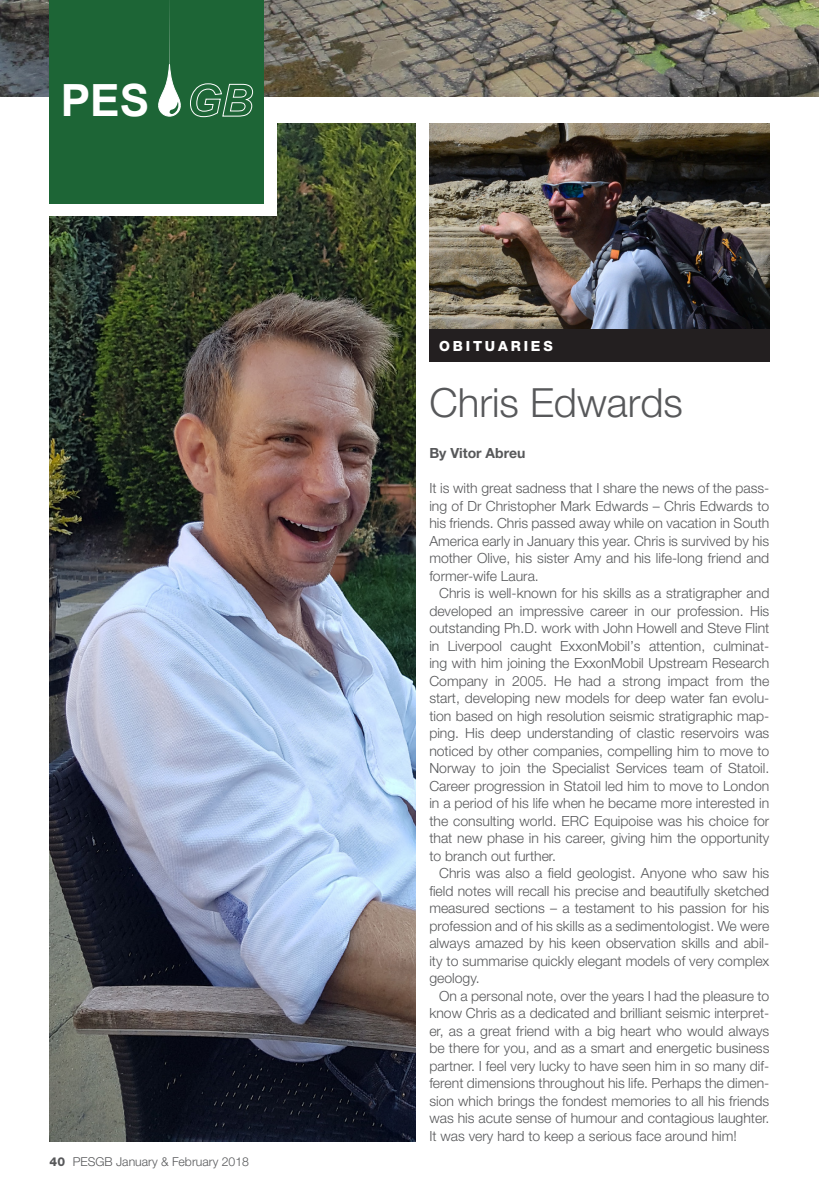
<style>
.page{position:relative;width:819px;height:1191px;background:#fff}
.page>*{position:absolute;margin:0;border:0;box-sizing:border-box;transform-origin:0 0}
.t1{font:700 44.45px "Arial";color:#fff}
.Body_Copy_Intro_Plai{font:300 40.25px "Helvetica Neue";color:#57585a}
.Body_Copy_Plain{font:300 14px/17.5px "Helvetica Neue";color:#57585a;text-align:justify}
.Body_Copy_Intro_Plai-2{font:300 14px/17.5px "Helvetica Neue";color:#57585a;text-align:justify}
.Body_Copy_Intro_Plai-3{font:700 14px "Helvetica Neue";color:#57585a}
.t2{font:800 14px "Helvetica Neue";letter-spacing:.2em;color:#fff}
.t3{font:300 12.25px "Helvetica Neue";color:#57585a}
.s1{font-weight:800}
</style>
<div class="page">
<img style="left:50px;top:124px;width:365px;height:1017px">
<img style="left:0;top:0;width:819px;height:97px">
<img style="left:429px;top:124px;width:340px;height:205px">
<div style="left:429px;top:329px;width:340px;height:32px;background:#231f20"></div>
<div style="left:30px;top:104px;width:247px;height:111px;background:#fff"></div>
<div style="left:50px;top:0;width:214px;height:203px;background:#1d6536"></div>
<svg style="left:190px;top:83px;width:63px;height:34px"></svg>
<hr style="left:169px;top:0;width:1px;height:64px;background:#fff">
<svg style="left:158px;top:64px;width:23px;height:52px"></svg>
<p class="t1" style="left:61px;top:71px;width:90px">PES</p>
<p class="t3" style="left:50px;top:1154px;width:201px"><span class="s1">40</span> PESGB January &amp; February 2018</p>
<p class="t2" style="left:439px;top:337px;width:115px">OBITUARIES</p>
<p class="Body_Copy_Intro_Plai" style="left:429px;top:378px;width:255px">Chris Edwards</p>
<p class="Body_Copy_Intro_Plai-3" style="left:429px;top:444px;width:98px">By Vitor Abreu</p>
<p class="Body_Copy_Intro_Plai-2" style="left:429px;top:479px;width:341px">It is with great sadness that I share the news of the pass&shy;ing of Dr Christopher Mark Edwards – Chris Edwards to his friends. Chris passed away while on vacation in South America early in January this year. Chris is survived by his mother Olive, his sister Amy and his life-long friend and former-wife Laura.</p>
<p class="Body_Copy_Plain" style="left:429px;top:584px;width:341px;text-indent:10px">Chris is well-known for his skills as a stratigrapher and developed an impressive career in our profession. His outstanding Ph.D. work with John Howell and Steve Flint in Liverpool caught ExxonMobil’s attention, culminat&shy;ing with him joining the ExxonMobil Upstream Research Company in 2005. He had a strong impact from the start, developing new models for deep water fan evolu&shy;tion based on high resolution seismic stratigraphic map&shy;ping. His deep understanding of clastic reservoirs was noticed by other companies, compelling him to move to Norway to join the Specialist Services team of Statoil.<br>Career progression in Statoil led him to move to London in a period of his life when he became more interested in the consulting world. ERC Equipoise was his choice for that new phase in his career, giving him the opportunity to branch out further.</p>
<p class="Body_Copy_Plain" style="left:429px;top:864px;width:341px;text-indent:10px">Chris was also a field geologist. Anyone who saw his field notes will recall his precise and beautifully sketched measured sections – a testament to his passion for his profession and of his skills as a sedimentologist. We were always amazed by his keen observation skills and abil&shy;ity to summarise quickly elegant models of very complex geology.</p>
<p class="Body_Copy_Plain" style="left:429px;top:986px;width:341px;text-indent:10px">On a personal note, over the years I had the pleasure to know Chris as a dedicated and brilliant seismic interpret&shy;er, as a great friend with a big heart who would always be there for you, and as a smart and energetic business partner. I feel very lucky to have seen him in so many dif&shy;ferent dimensions throughout his life. Perhaps the dimen&shy;sion which brings the fondest memories to all his friends was his acute sense of humour and contagious laughter.<br>It was very hard to keep a serious face around him!</p>
</div>
